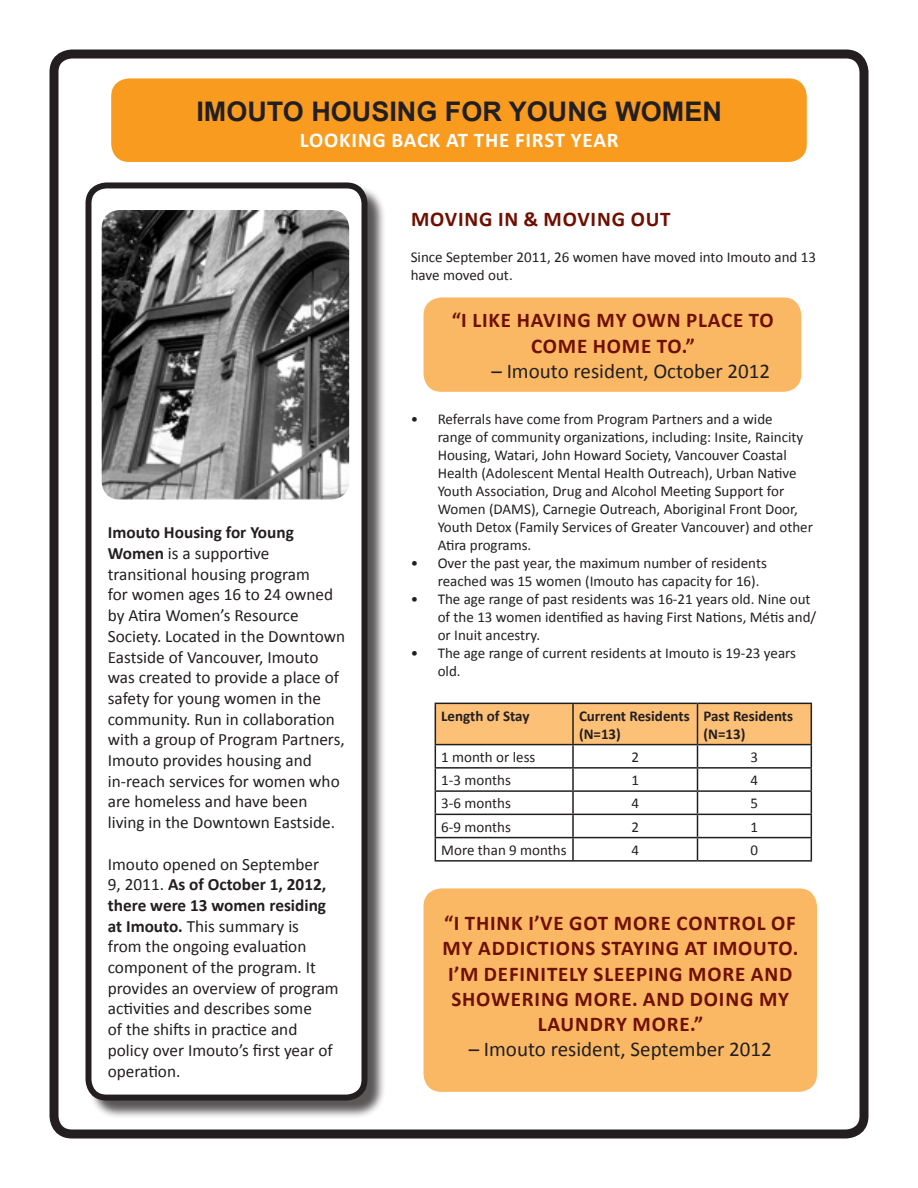
<style>
.page{position:relative;width:918px;height:1188px;background:#fff}
.page>*{position:absolute;margin:0;border:0;box-sizing:border-box;transform-origin:0 0}
.t1{font:700 27px "Arial";color:#231f20}
.t2{font:700 21px/25.2px "Calibri";letter-spacing:.04em;color:#6f0f00;text-align:center}
.t3{font:21px "Calibri";color:#231f20}
.t4{font:700 21px "Calibri";letter-spacing:.04em;color:#fff}
.t5{font:17.25px/20.7px "Calibri";color:#231f20}
.t6{font:15px/18px "Calibri";color:#231f20}
.t7{font:700 15px/18px "Calibri";color:#231f20}
.s1{font-weight:700}
</style>
<div class="page">
<div style="left:50px;top:50px;width:818px;height:1088px;border:9px solid #231f20;border-radius:18px"></div>
<div style="left:88px;top:185px;width:298px;height:934px;background:#231f20;opacity:.75"></div>
<div style="left:88px;top:185px;width:276px;height:913px;background:#fff;border-radius:18px"></div>
<div style="left:86px;top:182px;width:282px;height:919px;border:6px solid #231f20;border-radius:18px"></div>
<div style="left:111px;top:78px;width:696px;height:84px;background:#f89b1f;border-radius:18px"></div>
<img style="left:102px;top:210px;width:247px;height:290px">
<svg style="left:435px;top:703px;width:377px;height:157px"></svg>
<hr style="left:435px;top:860px;width:138px;height:2px;background:#231f20">
<hr style="left:573px;top:860px;width:125px;height:2px;background:#231f20">
<hr style="left:698px;top:860px;width:114px;height:2px;background:#231f20">
<div style="left:423px;top:297px;width:378px;height:95px;background:#fab865;border-radius:18px"></div>
<div style="left:423px;top:888px;width:394px;height:204px;background:#fab865;border-radius:18px"></div>
<p class="t1" style="left:196px;top:94px;width:527px">IMOUTO HOUSING FOR YOUNG WOMEN</p>
<p class="t4" style="left:300px;top:127px;width:321px">LOOKING BACK AT THE FIRST YEAR</p>
<p class="t2" style="left:411px;top:205px;width:261px">MOVING IN &amp; MOVING OUT</p>
<p class="t6" style="left:411px;top:247px;width:407px">Since September 2011, 26 women have moved into Imouto and 13 have moved out.</p>
<p class="t5" style="left:108px;top:521px;width:239px"><span class="s1">Imouto Housing for Young<br>Women</span> is a supportive transitional housing program<br>for women ages 16 to 24 owned by Atira Women’s Resource<br>Society. Located in the Downtown<br>Eastside of Vancouver, Imouto was created to provide a place of safety for young women in the community. Run in collaboration with a group of Program Partners,<br>Imouto provides housing and in-reach services for women who are homeless and have been living in the Downtown Eastside.</p>
<p class="t5" style="left:108px;top:853px;width:232px">Imouto opened on September<br>9, 2011. <span class="s1">As of October 1, 2012, there were 13 women residing at Imouto.</span> This summary is<br>from the ongoing evaluation component of the program. It provides an overview of program activities and describes some<br>of the shifts in practice and policy over Imouto’s first year of operation.</p>
<p class="t2" style="left:452px;top:307px;width:324px">“I LIKE HAVING MY OWN PLACE TO<br>COME HOME TO.”</p>
<p class="t3" style="left:492px;top:358px;width:280px">– Imouto resident, October 2012</p>
<p class="t6" style="left:438px;top:409px;width:377px;text-indent:-27px">• Referrals have come from Program Partners and a wide<br>range of community organizations, including: Insite, Raincity Housing, Watari, John Howard Society, Vancouver Coastal Health (Adolescent Mental Health Outreach), Urban Native Youth Association, Drug and Alcohol Meeting Support for Women (DAMS), Carnegie Outreach, Aboriginal Front Door, Youth Detox (Family Services of Greater Vancouver) and other Atira programs.</p>
<p class="t6" style="left:438px;top:553px;width:331px;text-indent:-27px">• Over the past year, the maximum number of residents reached was 15 women (Imouto has capacity for 16).</p>
<p class="t6" style="left:438px;top:589px;width:380px;text-indent:-27px">• The age range of past residents was 16-21 years old. Nine out of the 13 women identified as having First Nations, Métis and/ or Inuit ancestry.</p>
<p class="t6" style="left:438px;top:643px;width:360px;text-indent:-27px">• The age range of current residents at Imouto is 19-23 years old.</p>
<p class="t7" style="left:441px;top:706px;width:90px">Length of Stay</p>
<p class="t7" style="left:579px;top:706px;width:112px">Current Residents (N=13)</p>
<p class="t7" style="left:704px;top:706px;width:91px">Past Residents (N=13)</p>
<p class="t6" style="left:441px;top:747px;width:96px">1 month or less</p>
<p class="t6" style="left:631px;top:747px;width:9px">2</p>
<p class="t6" style="left:751px;top:747px;width:9px">3</p>
<p class="t6" style="left:441px;top:770px;width:71px">1-3 months</p>
<p class="t6" style="left:631px;top:770px;width:9px">1</p>
<p class="t6" style="left:751px;top:770px;width:9px">4</p>
<p class="t6" style="left:441px;top:794px;width:71px">3-6 months</p>
<p class="t6" style="left:631px;top:794px;width:9px">4</p>
<p class="t6" style="left:751px;top:794px;width:9px">5</p>
<p class="t6" style="left:441px;top:817px;width:71px">6-9 months</p>
<p class="t6" style="left:631px;top:817px;width:9px">2</p>
<p class="t6" style="left:751px;top:817px;width:9px">1</p>
<p class="t6" style="left:441px;top:840px;width:127px">More than 9 months</p>
<p class="t6" style="left:631px;top:840px;width:9px">4</p>
<p class="t6" style="left:751px;top:840px;width:9px">0</p>
<p class="t2" style="left:443px;top:910px;width:357px">“I THINK I’VE GOT MORE CONTROL OF<br>MY ADDICTIONS STAYING AT IMOUTO.<br>I’M DEFINITELY SLEEPING MORE AND<br>SHOWERING MORE. AND DOING MY<br>LAUNDRY MORE.”</p>
<p class="t3" style="left:469px;top:1036px;width:305px">– Imouto resident, September 2012</p>
</div>
